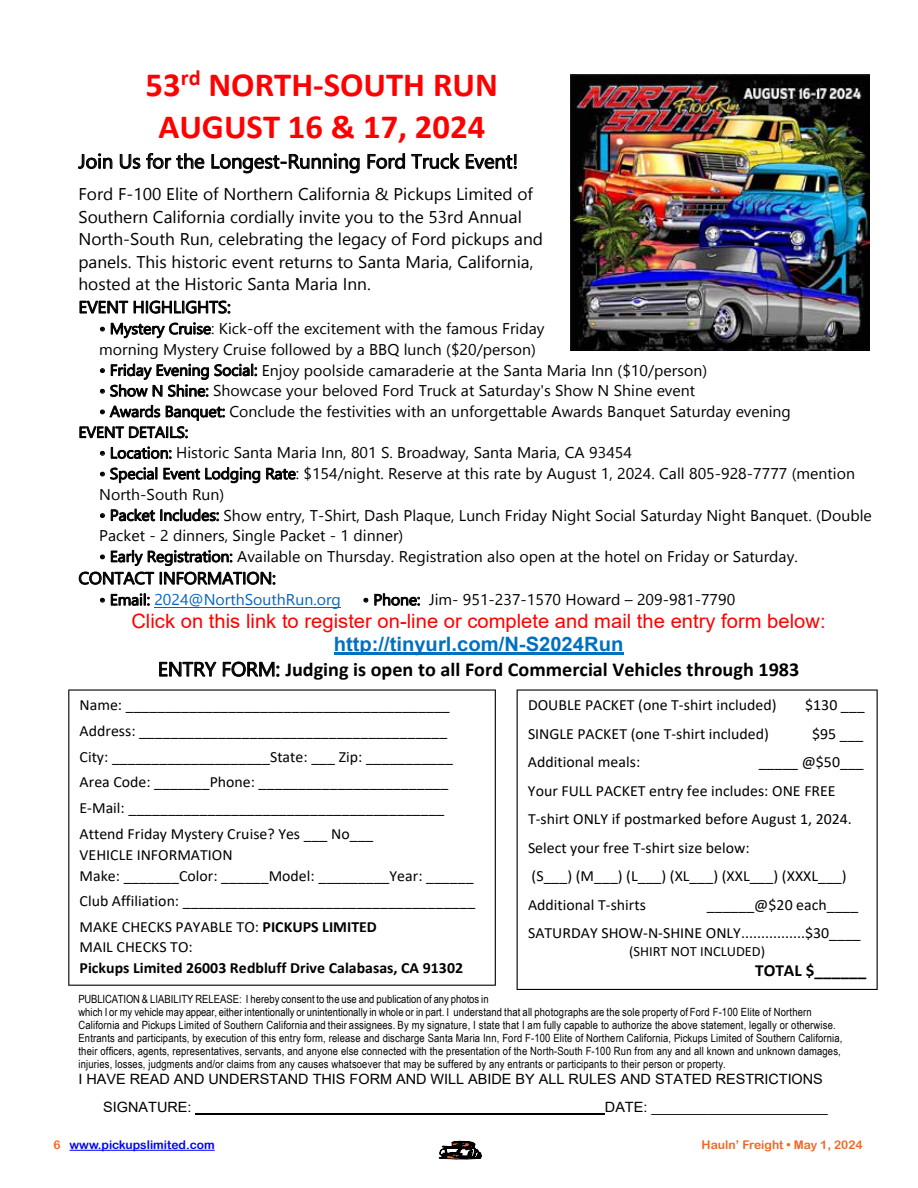
<style>
.page{position:relative;width:918px;height:1188px;background:#fff}
.page>*{position:absolute;margin:0;border:0;box-sizing:border-box;transform-origin:0 0}
.t1{font:700 33.9px/41.4px "Calibri";color:#f00;text-align:center}
.t2{font:19.8px "Arial";color:#f00}
.t3{font:700 19.8px "Calibri";color:#000}
.t4{font:19.8px "Segoe UI Historic";letter-spacing:-.005em;color:#000}
.t5{font:700 19.8px "Arial";color:#0070c0}
.t6{font:16.95px/22.6px "Segoe UI Historic";color:#000}
.t7{font:700 16.95px "Calibri";color:#000}
.t8{font:15.6px/28.5px "Calibri";color:#000}
.t9{font:15.6px/20.7px "Segoe UI Historic";color:#000}
.t10{font:700 15.6px "Calibri";color:#000}
.t11{font:15.6px "Segoe UI Historic";color:#0563c1}
.t12{font:14.25px/29px "Arial";color:#000}
.t13{font:14.25px "Calibri";color:#000}
.t14{font:12px "Arial Rounded MT Bold";color:#00f}
.t15{font:12px "Arial Rounded MT Bold";color:#f26522}
.t16{font:11.25px/13px "Arial Narrow";letter-spacing:.015em;color:#000}
.s1{color:#000}
.s2{font-family:"Segoe UI Historic";font-weight:400}
.s3{font-weight:700}
.s4{color:#f26522}
</style>
<div class="page">
<svg style="left:439px;top:1140px;width:44px;height:19px"></svg>
<hr style="left:70px;top:1150px;width:145px;height:1px;background:#00f">
<svg style="left:78px;top:153px;width:34px;height:16px"></svg>
<svg style="left:120px;top:154px;width:20px;height:15px"></svg>
<svg style="left:146px;top:153px;width:58px;height:16px"></svg>
<svg style="left:212px;top:153px;width:148px;height:20px"></svg>
<svg style="left:368px;top:153px;width:37px;height:16px"></svg>
<svg style="left:411px;top:153px;width:49px;height:16px"></svg>
<svg style="left:466px;top:154px;width:51px;height:15px"></svg>
<svg style="left:80px;top:301px;width:48px;height:13px"></svg>
<svg style="left:134px;top:301px;width:96px;height:13px"></svg>
<svg style="left:100px;top:327px;width:5px;height:4px"></svg>
<svg style="left:111px;top:322px;width:100px;height:16px"></svg>
<svg style="left:100px;top:364px;width:157px;height:33px"></svg>
<svg style="left:80px;top:405px;width:145px;height:33px"></svg>
<svg style="left:100px;top:451px;width:5px;height:5px"></svg>
<svg style="left:111px;top:447px;width:60px;height:12px"></svg>
<svg style="left:100px;top:467px;width:57px;height:16px"></svg>
<svg style="left:164px;top:467px;width:96px;height:16px"></svg>
<svg style="left:266px;top:468px;width:30px;height:12px"></svg>
<svg style="left:100px;top:513px;width:5px;height:5px"></svg>
<svg style="left:111px;top:509px;width:44px;height:12px"></svg>
<svg style="left:161px;top:509px;width:58px;height:12px"></svg>
<svg style="left:79px;top:550px;width:196px;height:35px"></svg>
<svg style="left:100px;top:598px;width:5px;height:4px"></svg>
<svg style="left:111px;top:594px;width:39px;height:12px"></svg>
<svg style="left:364px;top:598px;width:4px;height:4px"></svg>
<svg style="left:374px;top:593px;width:46px;height:13px"></svg>
<hr style="left:154px;top:607px;width:187px;height:1px;background:#0563c1">
<hr style="left:334px;top:653px;width:289px;height:2px;background:#0070c0">
<svg style="left:159px;top:662px;width:58px;height:15px"></svg>
<svg style="left:223px;top:661px;width:56px;height:16px"></svg>
<hr style="left:195px;top:1114px;width:410px;height:1px;background:#000">
<img style="left:571px;top:75px;width:299px;height:276px">
<svg style="left:68px;top:689px;width:428px;height:297px"></svg>
<svg style="left:517px;top:689px;width:361px;height:301px"></svg>
<h1 class="t1" style="left:146px;top:64px;width:354px">53<sup>rd</sup> NORTH‐SOUTH RUN<br>AUGUST 16 &amp; 17, 2024</h1>
<h2 class="t4" style="left:78px;top:150px;width:441px">Join Us for the Longest-Running Ford Truck Event!</h2>
<p class="t6" style="left:78px;top:183px;width:466px">Ford F-100 Elite of Northern California &amp; Pickups Limited of Southern California cordially invite you to the 53rd Annual North-South Run, celebrating the legacy of Ford pickups and panels. This historic event returns to Santa Maria, California, hosted at the Historic Santa Maria Inn.<br>EVENT HIGHLIGHTS:</p>
<h3 class="t9" style="left:99px;top:318px;width:447px">• Mystery Cruise: Kick-off the excitement with the famous Friday morning Mystery Cruise followed by a BBQ lunch ($20/person)</h3>
<h3 class="t9" style="left:99px;top:360px;width:610px">• Friday Evening Social: Enjoy poolside camaraderie at the Santa Maria Inn ($10/person)</h3>
<h3 class="t9" style="left:99px;top:381px;width:597px">• Show N Shine: Showcase your beloved Ford Truck at Saturday's Show N Shine event</h3>
<h3 class="t9" style="left:78px;top:401px;width:714px;text-indent:21px">• Awards Banquet: Conclude the festivities with an unforgettable Awards Banquet Saturday evening<br>EVENT DETAILS:</h3>
<h3 class="t9" style="left:99px;top:443px;width:534px">• Location: Historic Santa Maria Inn, 801 S. Broadway, Santa Maria, CA 93454</h3>
<h3 class="t9" style="left:99px;top:463px;width:757px">• Special Event Lodging Rate: $154/night. Reserve at this rate by August 1, 2024. Call 805-928-7777 (mention<br>North-South Run)</h3>
<h3 class="t9" style="left:99px;top:505px;width:774px">• Packet Includes: Show entry, T-Shirt, Dash Plaque, Lunch Friday Night Social Saturday Night Banquet. (Double<br>Packet - 2 dinners, Single Packet - 1 dinner)</h3>
<h3 class="t9" style="left:99px;top:546px;width:700px">• Early Registration: Available on Thursday. Registration also open at the hotel on Friday or Saturday.</h3>
<h3 class="t6" style="left:78px;top:567px;width:199px">CONTACT INFORMATION:</h3>
<h3 class="t11" style="left:99px;top:591px;width:243px"><span class="s1">• Email:</span> 2024@NorthSouthRun.org</h3>
<h3 class="t9" style="left:363px;top:590px;width:374px">• Phone: Jim- 951-237-1570 Howard – 209-981-7790</h3>
<h2 class="t2" style="left:131px;top:607px;width:696px">Click on this link to register on-line or complete and mail the entry form below:</h2>
<h2 class="t5" style="left:334px;top:630px;width:291px">http://tinyurl.com/N-S2024Run</h2>
<h2 class="t3" style="left:158px;top:656px;width:643px"><span class="s2">ENTRY FORM:</span> Judging is open to all Ford Commercial Vehicles through 1983</h2>
<p class="t8" style="left:80px;top:692px;width:375px;line-height:25.7px">Name: _________________________________________ Address: _______________________________________ City: ____________________State: ___ Zip: ___________ Area Code: _______Phone: ________________________ E‐Mail: ________________________________________ Attend Friday Mystery Cruise? Yes ___ No___</p>
<h3 class="t8" style="left:80px;top:844px;width:395px;line-height:20.9px">VEHICLE INFORMATION<br>Make: _______Color: ______Model: _________Year: ______</h3>
<h3 class="t8" style="left:80px;top:888px;width:397px;line-height:25.5px">Club Affiliation: _____________________________________<br>MAKE CHECKS PAYABLE TO: <span class="s3">PICKUPS LIMITED</span></h3>
<h3 class="t8" style="left:80px;top:933px;width:115px">MAIL CHECKS TO:</h3>
<h3 class="t10" style="left:80px;top:957px;width:385px">Pickups Limited 26003 Redbluff Drive Calabasas, CA 91302</h3>
<h3 class="t8" style="left:528px;top:691px;width:250px">DOUBLE PACKET (one T‐shirt included)</h3>
<h3 class="t8" style="left:805px;top:691px;width:61px">$130 ___</h3>
<h3 class="t8" style="left:528px;top:719px;width:242px">SINGLE PACKET (one T‐shirt included)</h3>
<h3 class="t8" style="left:812px;top:719px;width:53px">$95 ___</h3>
<h3 class="t8" style="left:528px;top:748px;width:114px">Additional meals:</h3>
<h3 class="t8" style="left:528px;top:748px;width:337px;text-indent:231px">_____ @$50___ Your FULL PACKET entry fee includes: ONE FREE T‐shirt ONLY if postmarked before August 1, 2024.<br>Select your free T‐shirt size below:<br>(S___) (M___) (L___) (XL___) (XXL___) (XXXL___)<br>Additional T‐shirts</h3>
<h3 class="t8" style="left:528px;top:890px;width:334px;text-align:right">______@$20 each____<br>SATURDAY SHOW‐N‐SHINE ONLY................$30____</h3>
<p class="t13" style="left:629px;top:941px;width:138px">(SHIRT NOT INCLUDED)</p>
<h3 class="t7" style="left:755px;top:959px;width:113px">TOTAL $______</h3>
<p class="t16" style="left:78px;top:992px;width:766px">PUBLICATION &amp; LIABILITY RELEASE: I hereby consent to the use and publication of any photos in<br>which I or my vehicle may appear, either intentionally or unintentionally in whole or in part. I understand that all photographs are the sole property of Ford F-100 Elite of Northern California and Pickups Limited of Southern California and their assignees. By my signature, I state that I am fully capable to authorize the above statement, legally or otherwise.<br>Entrants and participants, by execution of this entry form, release and discharge Santa Maria Inn, Ford F-100 Elite of Northern California, Pickups Limited of Southern California, their officers, agents, representatives, servants, and anyone else connected with the presentation of the North-South F-100 Run from any and all known and unknown damages, injuries, losses, judgments and/or claims from any causes whatsoever that may be suffered by any entrants or participants to their person or property.</p>
<p class="t12" style="left:103px;top:1064px;width:721px;text-indent:-25px">I HAVE READ AND UNDERSTAND THIS FORM AND WILL ABIDE BY ALL RULES AND STATED RESTRICTIONS<br>SIGNATURE:</p>
<p class="t12" style="left:605px;top:1093px;width:225px">DATE: ______________________</p>
<p class="t14" style="left:53px;top:1138px;width:163px"><span class="s4">6</span> www.pickupslimited.com</p>
<p class="t15" style="left:702px;top:1138px;width:162px">Hauln’ Freight • May 1, 2024</p>
</div>
